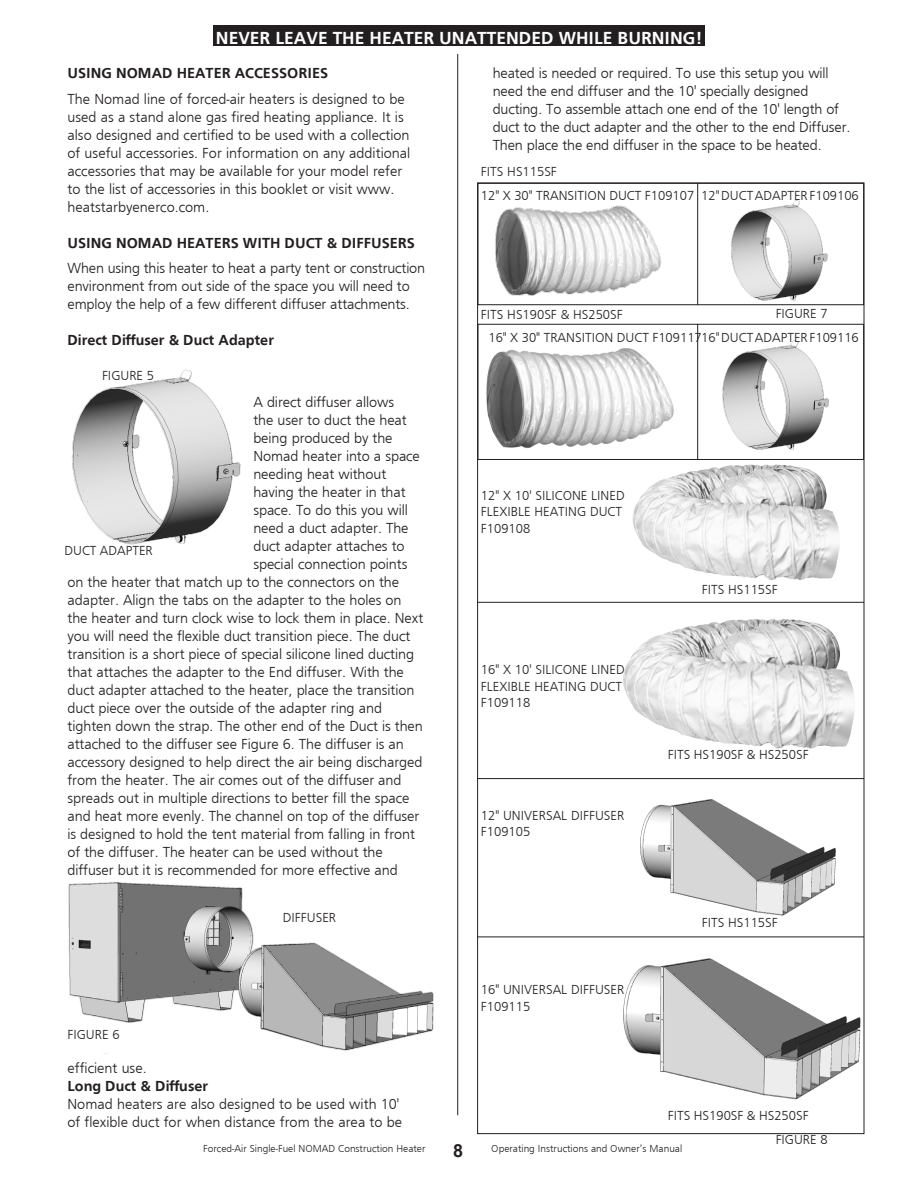
<style>
.page{position:relative;width:918px;height:1188px;background:#fff}
.page>*{position:absolute;margin:0;border:0;box-sizing:border-box;transform-origin:0 0}
.t1{font:700 18px "Frugal Sans";color:#fff}
.t2{font:700 18px "Arial";color:#231f20}
.t3{font:300 15px/18px "Frugal Sans";letter-spacing:-.005em;color:#231f20}
.t4{font:700 15px "Frugal Sans";color:#231f20}
.t5{font:300 13.5px "Frugal Sans";color:#231f20}
.t6{font:300 10.5px "Frugal Sans";color:#231f20}
</style>
<div class="page">
<div style="left:213px;top:26px;width:492px;height:20px;background:#231f20"></div>
<div style="left:478px;top:183px;width:386px;height:122px;border:1px solid #231f20"></div>
<div style="left:478px;top:324px;width:386px;height:136px;border:1px solid #231f20"></div>
<img style="left:68px;top:882px;width:366px;height:172px">
<hr style="left:457px;top:54px;width:1px;height:1061px;background:#231f20">
<img style="left:727px;top:200px;width:107px;height:106px">
<img style="left:718px;top:340px;width:118px;height:119px">
<img style="left:632px;top:464px;width:208px;height:116px">
<img style="left:623px;top:619px;width:232px;height:130px">
<img style="left:640px;top:799px;width:196px;height:117px">
<img style="left:623px;top:958px;width:242px;height:143px">
<img style="left:489px;top:205px;width:179px;height:101px">
<img style="left:479px;top:323px;width:203px;height:129px">
<hr style="left:697px;top:183px;width:1px;height:122px;background:#231f20">
<hr style="left:697px;top:324px;width:1px;height:136px;background:#231f20">
<hr style="left:477px;top:602px;width:387px;height:1px;background:#231f20">
<hr style="left:477px;top:778px;width:387px;height:1px;background:#231f20">
<hr style="left:477px;top:937px;width:387px;height:1px;background:#231f20">
<img style="left:72px;top:369px;width:169px;height:176px">
<p class="t1" style="left:216px;top:28px;width:488px">NEVER LEAVE THE HEATER UNATTENDED WHILE BURNING!</p>
<p class="t3" style="left:493px;top:64px;width:359px">heated is needed or required. To use this setup you will need the end diffuser and the 10' specially designed ducting. To assemble attach one end of the 10' length of duct to the duct adapter and the other to the end Diffuser.<br>Then place the end diffuser in the space to be heated.</p>
<p class="t4" style="left:68px;top:65px;width:262px">USING NOMAD HEATER ACCESSORIES</p>
<p class="t3" style="left:68px;top:90px;width:344px">The Nomad line of forced-air heaters is designed to be used as a stand alone gas fired heating appliance. It is also designed and certified to be used with a collection of useful accessories. For information on any additional accessories that may be available for your model refer to the list of accessories in this booklet or visit www. heatstarbyenerco.com.</p>
<p class="t4" style="left:68px;top:234px;width:349px">USING NOMAD HEATERS WITH DUCT &amp; DIFFUSERS</p>
<p class="t3" style="left:68px;top:259px;width:359px">When using this heater to heat a party tent or construction environment from out side of the space you will need to employ the help of a few different diffuser attachments.</p>
<p class="t4" style="left:68px;top:332px;width:208px">Direct Diffuser &amp; Duct Adapter</p>
<p class="t5" style="left:481px;top:164px;width:78px">FITS HS115SF</p>
<p class="t5" style="left:481px;top:188px;width:215px">12" X 30" TRANSITION DUCT F109107</p>
<p class="t5" style="left:701px;top:188px;width:159px">12" DUCT ADAPTER F109106</p>
<p class="t5" style="left:776px;top:306px;width:54px">FIGURE 7</p>
<p class="t5" style="left:481px;top:307px;width:143px">FITS HS190SF &amp; HS250SF</p>
<p class="t5" style="left:488px;top:330px;width:372px">16" X 30" TRANSITION DUCT F10911716" DUCT ADAPTER F109116</p>
<p class="t5" style="left:102px;top:368px;width:54px">FIGURE 5</p>
<p class="t3" style="left:253px;top:393px;width:142px">A direct diffuser allows</p>
<p class="t3" style="left:253px;top:411px;width:155px">the user to duct the heat</p>
<p class="t3" style="left:253px;top:429px;width:141px">being produced by the</p>
<p class="t3" style="left:253px;top:447px;width:168px">Nomad heater into a space</p>
<p class="t3" style="left:253px;top:465px;width:134px">needing heat without</p>
<p class="t3" style="left:253px;top:483px;width:154px">having the heater in that</p>
<p class="t3" style="left:253px;top:501px;width:156px">space. To do this you will</p>
<p class="t3" style="left:253px;top:519px;width:157px">need a duct adapter. The</p>
<p class="t3" style="left:253px;top:537px;width:153px">duct adapter attaches to</p>
<p class="t3" style="left:253px;top:555px;width:156px">special connection points</p>
<p class="t3" style="left:68px;top:573px;width:333px">on the heater that match up to the connectors on the</p>
<p class="t3" style="left:68px;top:591px;width:336px">adapter. Align the tabs on the adapter to the holes on</p>
<p class="t3" style="left:68px;top:609px;width:357px">the heater and turn clock wise to lock them in place. Next</p>
<p class="t3" style="left:68px;top:627px;width:344px">you will need the flexible duct transition piece. The duct</p>
<p class="t3" style="left:68px;top:645px;width:348px">transition is a short piece of special silicone lined ducting</p>
<p class="t3" style="left:68px;top:663px;width:338px">that attaches the adapter to the End diffuser. With the</p>
<p class="t3" style="left:68px;top:681px;width:348px">duct adapter attached to the heater, place the transition</p>
<p class="t3" style="left:68px;top:699px;width:316px">duct piece over the outside of the adapter ring and</p>
<p class="t3" style="left:68px;top:717px;width:357px">tighten down the strap. The other end of the Duct is then</p>
<p class="t3" style="left:68px;top:735px;width:338px">attached to the diffuser see Figure 6. The diffuser is an</p>
<p class="t3" style="left:68px;top:753px;width:357px">accessory designed to help direct the air being discharged</p>
<p class="t3" style="left:68px;top:771px;width:336px">from the heater. The air comes out of the diffuser and</p>
<p class="t3" style="left:68px;top:789px;width:343px">spreads out in multiple directions to better fill the space</p>
<p class="t3" style="left:68px;top:807px;width:354px">and heat more evenly. The channel on top of the diffuser</p>
<p class="t3" style="left:68px;top:825px;width:349px">is designed to hold the tent material from falling in front</p>
<p class="t3" style="left:68px;top:843px;width:317px">of the diffuser. The heater can be used without the</p>
<p class="t3" style="left:68px;top:861px;width:332px">diffuser but it is recommended for more effective and</p>
<p class="t5" style="left:65px;top:543px;width:90px">DUCT ADAPTER</p>
<p class="t5" style="left:68px;top:1027px;width:54px">FIGURE 6</p>
<p class="t5" style="left:283px;top:910px;width:55px">DIFFUSER</p>
<p class="t3" style="left:68px;top:1059px;width:81px">efficient use.</p>
<p class="t4" style="left:68px;top:1077px;width:142px">Long Duct &amp; Diffuser</p>
<p class="t3" style="left:68px;top:1095px;width:336px">Nomad heaters are also designed to be used with 10' of flexible duct for when distance from the area to be</p>
<p class="t5" style="left:481px;top:488px;width:145px">12" X 10' SILICONE LINED</p>
<p class="t5" style="left:481px;top:504px;width:143px">FLEXIBLE HEATING DUCT</p>
<p class="t5" style="left:481px;top:521px;width:51px">F109108</p>
<p class="t5" style="left:481px;top:662px;width:145px">16" X 10' SILICONE LINED</p>
<p class="t5" style="left:481px;top:678px;width:143px">FLEXIBLE HEATING DUCT</p>
<p class="t5" style="left:481px;top:695px;width:51px">F109118</p>
<p class="t5" style="left:481px;top:808px;width:145px">12" UNIVERSAL DIFFUSER</p>
<p class="t5" style="left:481px;top:824px;width:51px">F109105</p>
<p class="t5" style="left:481px;top:982px;width:145px">16" UNIVERSAL DIFFUSER</p>
<p class="t5" style="left:481px;top:998px;width:51px">F109115</p>
<p class="t5" style="left:702px;top:582px;width:78px">FITS HS115SF</p>
<p class="t5" style="left:668px;top:747px;width:142px">FITS HS190SF &amp; HS250SF</p>
<p class="t5" style="left:702px;top:915px;width:78px">FITS HS115SF</p>
<p class="t5" style="left:668px;top:1108px;width:142px">FITS HS190SF &amp; HS250SF</p>
<p class="t2" style="left:453px;top:1138px;width:12px">8</p>
<p class="t6" style="left:203px;top:1143px;width:224px">Forced-Air Single-Fuel NOMAD Construction Heater</p>
<p class="t6" style="left:491px;top:1143px;width:192px">Operating Instructions and Owner’s Manual</p>
<p class="t5" style="left:776px;top:1132px;width:54px">FIGURE 8</p>
</div>
